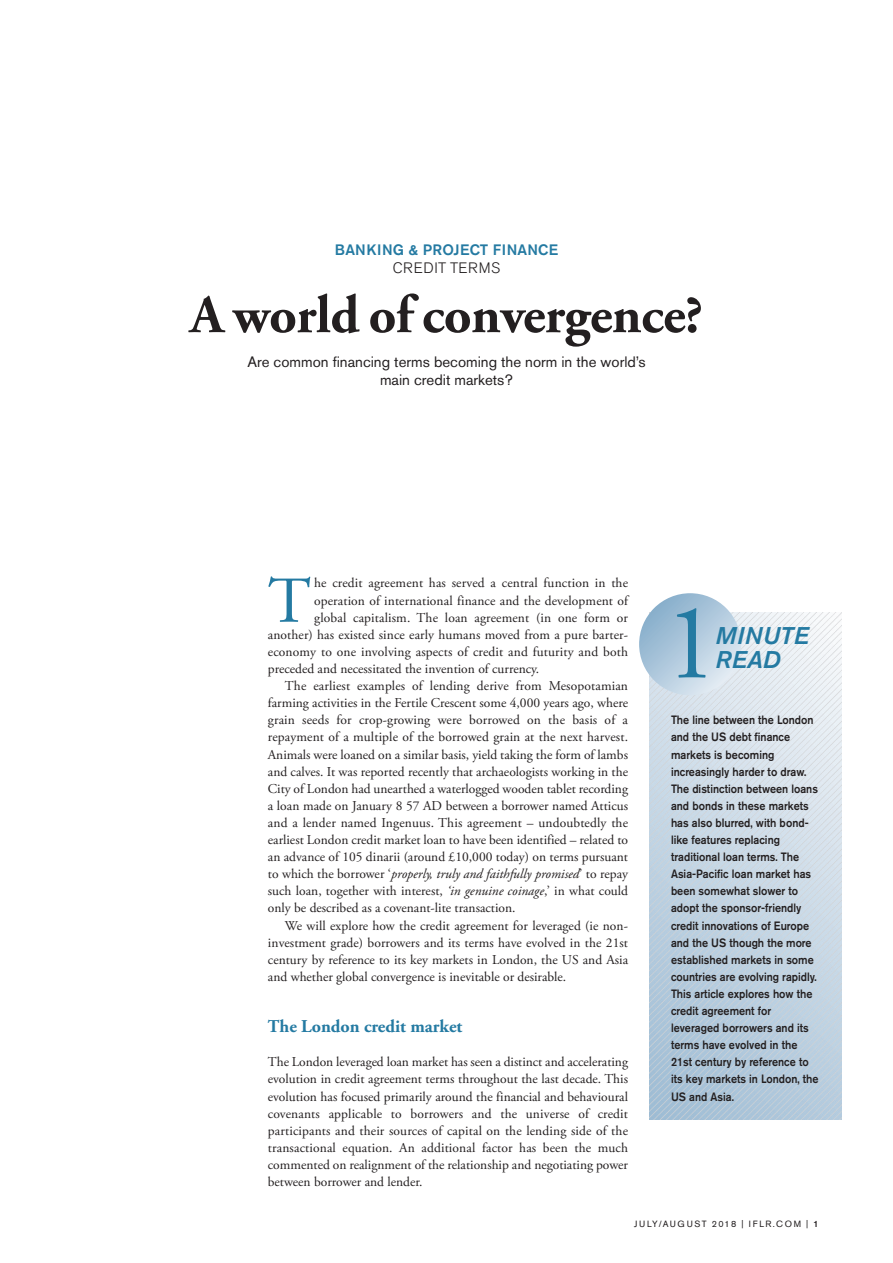
<style>
.page{position:relative;width:893px;height:1263px;background:#fff}
.page>*{position:absolute;margin:0;border:0;box-sizing:border-box;transform-origin:0 0}
.t1{font:108px "Adobe Garamond Pro";color:#247aa2}
.t2{font:65.25px "Adobe Garamond Pro";color:#247aa2}
.t3{font:700 54px "Adobe Garamond Pro";letter-spacing:-.01em;color:#231f20}
.t4{font:italic 500 24px/24px "Akzidenz Grotesk Pro";letter-spacing:.03em;color:#247aa2}
.t5{font:700 18px "Adobe Garamond Pro";color:#247aa2}
.t6{font:15px/18px "Akzidenz Grotesk Pro";color:#231f20;text-align:center}
.t7{font:500 15px "Akzidenz Grotesk Pro";letter-spacing:.01em;color:#247aa2}
.t8{font:300 15px "Akzidenz Grotesk Pro";letter-spacing:.03em;color:#231f20}
.t9{font:13.5px/17.1px "Adobe Garamond Pro";color:#231f20;text-align:justify}
.t10{font:italic 13.5px "Adobe Garamond Pro";color:#231f20}
.t11{font:500 12px/17.1px "Akzidenz Grotesk Pro";color:#231f20;scale:.9 1}
.t12{font:9px "Akzidenz Grotesk Pro";letter-spacing:.18em;color:#231f20}
.s1{font-style:normal}
.s2{font-style:italic}
.s3{font-weight:500}
</style>
<div class="page">
<img style="left:650px;top:612px;width:192px;height:507px">
<svg style="left:639px;top:593px;width:102px;height:102px;background:#c0d4e3"></svg>
<p class="t7" style="left:335px;top:244px;width:225px">BANKING &amp; PROJECT FINANCE</p>
<p class="t8" style="left:393px;top:261px;width:109px">CREDIT TERMS</p>
<h3 class="t3" style="left:190px;top:293px;width:515px">A world of convergence?</h3>
<p class="t6" style="left:247px;top:354px;width:400px">Are common financing terms becoming the norm in the world’s main credit markets?</p>
<h2 class="t2" style="left:268px;top:575px;width:45px">T</h2>
<p class="t9" style="left:314px;top:576px;width:315px">he credit agreement has served a central function in the</p>
<p class="t9" style="left:314px;top:593px;width:315px">operation of international finance and the development of</p>
<p class="t9" style="left:314px;top:610px;width:315px">global capitalism. The loan agreement (in one form or</p>
<p class="t9" style="left:268px;top:627px;width:362px">another) has existed since early humans moved from a pure barter-</p>
<p class="t9" style="left:268px;top:644px;width:362px">economy to one involving aspects of credit and futurity and both</p>
<p class="t9" style="left:268px;top:661px;width:273px">preceded and necessitated the invention of currency.</p>
<p class="t9" style="left:285px;top:678px;width:345px">The earliest examples of lending derive from Mesopotamian</p>
<p class="t9" style="left:268px;top:695px;width:362px">farming activities in the Fertile Crescent some 4,000 years ago, where</p>
<p class="t9" style="left:268px;top:713px;width:362px">grain seeds for crop-growing were borrowed on the basis of a</p>
<p class="t9" style="left:268px;top:730px;width:362px">repayment of a multiple of the borrowed grain at the next harvest.</p>
<p class="t9" style="left:268px;top:747px;width:362px">Animals were loaned on a similar basis, yield taking the form of lambs</p>
<p class="t9" style="left:268px;top:764px;width:362px">and calves. It was reported recently that archaeologists working in the</p>
<p class="t9" style="left:268px;top:781px;width:362px">City of London had unearthed a waterlogged wooden tablet recording</p>
<p class="t9" style="left:268px;top:798px;width:362px">a loan made on January 8 57 AD between a borrower named Atticus</p>
<p class="t9" style="left:268px;top:815px;width:362px">and a lender named Ingenuus. This agreement – undoubtedly the</p>
<p class="t9" style="left:268px;top:832px;width:362px">earliest London credit market loan to have been identified – related to</p>
<p class="t9" style="left:268px;top:849px;width:362px">an advance of 105 dinarii (around £10,000 today) on terms pursuant</p>
<p class="t10" style="left:268px;top:868px;width:362px"><span class="s1">to which the borrower ‘</span>properly, truly and faithfully promised<span class="s1">’ to repay</span></p>
<p class="t9" style="left:268px;top:884px;width:362px">such loan, together with interest, <span class="s2">‘in genuine coinage</span>,’ in what could</p>
<p class="t9" style="left:268px;top:901px;width:249px">only be described as a covenant-lite transaction.</p>
<p class="t9" style="left:285px;top:918px;width:345px">We will explore how the credit agreement for leveraged (ie non-</p>
<p class="t9" style="left:268px;top:935px;width:362px">investment grade) borrowers and its terms have evolved in the 21st</p>
<p class="t9" style="left:268px;top:952px;width:362px">century by reference to its key markets in London, the US and Asia</p>
<p class="t9" style="left:268px;top:969px;width:300px">and whether global convergence is inevitable or desirable.</p>
<h3 class="t5" style="left:268px;top:1019px;width:196px">The London credit market</h3>
<p class="t9" style="left:268px;top:1055px;width:362px">The London leveraged loan market has seen a distinct and accelerating evolution in credit agreement terms throughout the last decade. This evolution has focused primarily around the financial and behavioural covenants applicable to borrowers and the universe of credit participants and their sources of capital on the lending side of the transactional equation. An additional factor has been the much commented on realignment of the relationship and negotiating power between borrower and lender.</p>
<h1 class="t1" style="left:664px;top:600px;width:55px">1</h1>
<h3 class="t4" style="left:716px;top:624px;width:95px">MINUTE<br>READ</h3>
<p class="t11" style="left:671px;top:712px;width:166px">The line between the London and the US debt finance markets is becoming increasingly harder to draw.<br>The distinction between loans and bonds in these markets has also blurred, with bond&shy;like features replacing traditional loan terms. The<br>Asia-Pacific loan market has been somewhat slower to adopt the sponsor-friendly credit innovations of Europe and the US though the more established markets in some countries are evolving rapidly.<br>This article explores how the credit agreement for leveraged borrowers and its terms have evolved in the<br>21st century by reference to its key markets in London, the<br>US and Asia.</p>
<p class="t12" style="left:634px;top:1221px;width:186px">JULY/AUGUST 2018 | IFLR.COM | <span class="s3">1</span></p>
</div>
